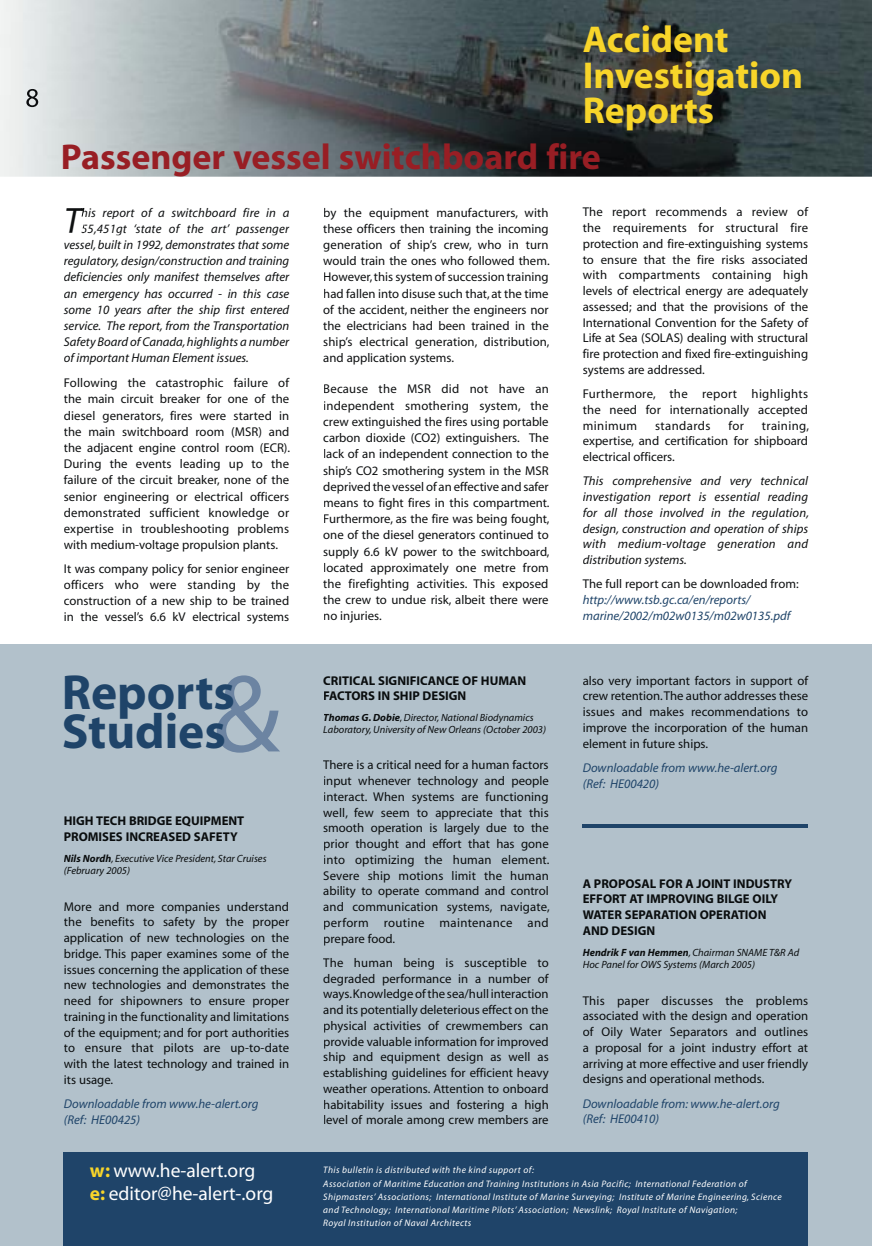
<style>
.page{position:relative;width:872px;height:1246px;background:#fff}
.page>*{position:absolute;margin:0;border:0;box-sizing:border-box;transform-origin:0 0}
.t1{font:111px "Myriad";color:#6c84a2}
.t2{font:700 49.5px/39px "Myriad";color:#1f4469}
.t3{font:700 37.5px/35.5px "Myriad";color:#f8d52a}
.t4{font:italic 36.75px "Myriad";color:#0e1011}
.t5{font:700 36px "Myriad";color:#981e24}
.t6{font:19.5px/23.5px "Myriad";color:#fff}
.t7{font:12.75px/16.2px "Myriad";color:#0e1011;text-align:justify}
.t8{font:12.75px/15.8px "Myriad";color:#0a0d0e;text-align:justify}
.t9{font:italic 12.75px/16.2px "Myriad";color:#0e1011;text-align:justify}
.t10{font:italic 12.75px/15.8px "Myriad";color:#1f4469}
.t11{font:700 12.75px/15.8px "Myriad";color:#0a0d0e}
.t12{font:12.75px "Myriad";letter-spacing:.03em;color:#0e1011}
.t13{font:italic 10.5px/12px "Myriad";color:#0a0d0e}
.t14{font:italic 9.45px/13px "Myriad";letter-spacing:.04em;color:#fff}
.s1{font-weight:700}
.s2{font-weight:700;color:#f8d52a}
</style>
<div class="page">
<div style="left:0;top:644px;width:872px;height:602px;background:#b2c1cb"></div>
<img style="left:0;top:0;width:872px;height:177px">
<img style="left:26px;top:89px;width:12px;height:18px">
<div style="left:64px;top:1152px;width:744px;height:94px;background:#1f4469"></div>
<svg style="left:81px;top:208px;width:3px;height:25px"></svg>
<hr style="left:583px;top:825px;width:225px;height:3px;background:#1f4469">
<h3 class="t3" style="left:583px;top:23px;width:222px">Accident<br>Investigation<br>Reports</h3>
<h3 class="t5" style="left:61px;top:138px;width:541px">Passenger vessel switchboard fire</h3>
<p class="t9" style="left:81px;top:205px;width:210px">his report of a switchboard fire in a</p>
<h3 class="t4" style="left:64px;top:202px;width:19px">T</h3>
<p class="t9" style="left:64px;top:221px;width:227px;text-indent:17px">55,451gt ‘state of the art’ passenger vessel, built in 1992, demonstrates that some regulatory, design/construction and training deficiencies only manifest themselves after an emergency has occurred - in this case some 10 years after the ship first entered service. The report, from the Transportation Safety Board of Canada, highlights a number of important Human Element issues.</p>
<p class="t7" style="left:64px;top:375px;width:228px">Following the catastrophic failure of the main circuit breaker for one of the diesel generators, fires were started in the main switchboard room (MSR) and the adjacent engine control room (ECR).<br>During the events leading up to the failure of the circuit breaker, none of the senior engineering or electrical officers demonstrated sufficient knowledge or expertise in troubleshooting problems with medium-voltage propulsion plants.</p>
<p class="t7" style="left:64px;top:562px;width:227px;line-height:15.8px">It was company policy for senior engineer officers who were standing by the construction of a new ship to be trained in the vessel’s 6.6 kV electrical systems</p>
<h1 class="t1" style="left:213px;top:659px;width:69px">&amp;</h1>
<h2 class="t2" style="left:62px;top:675px;width:175px">Reports<br>Studies</h2>
<p class="t11" style="left:64px;top:813px;width:182px">HIGH TECH BRIDGE EQUIPMENT<br>PROMISES INCREASED SAFETY</p>
<p class="t13" style="left:64px;top:853px;width:204px"><span class="s1">Nils Nordh</span>, Executive Vice President, Star Cruises (February 2005)</p>
<p class="t8" style="left:64px;top:899px;width:227px">More and more companies understand the benefits to safety by the proper application of new technologies on the bridge. This paper examines some of the issues concerning the application of these new technologies and demonstrates the need for shipowners to ensure proper training in the functionality and limitations of the equipment; and for port authorities to ensure that pilots are up-to-date with the latest technology and trained in its usage.</p>
<p class="t10" style="left:64px;top:1096px;width:196px">Downloadable from www.he-alert.org (Ref: HE00425)</p>
<p class="t7" style="left:323px;top:205px;width:228px">by the equipment manufacturers, with these officers then training the incoming generation of ship’s crew, who in turn would train the ones who followed them.<br>However, this system of succession training had fallen into disuse such that, at the time of the accident, neither the engineers nor the electricians had been trained in the ship’s electrical generation, distribution, and application systems.</p>
<p class="t7" style="left:323px;top:382px;width:228px">Because the MSR did not have an independent smothering system, the crew extinguished the fires using portable carbon dioxide (CO2) extinguishers. The lack of an independent connection to the ship’s CO2 smothering system in the MSR deprived the vessel of an effective and safer means to fight fires in this compartment.<br>Furthermore, as the fire was being fought, one of the diesel generators continued to supply 6.6 kV power to the switchboard, located approximately one metre from the firefighting activities. This exposed the crew to undue risk, albeit there were no injuries.</p>
<p class="t7" style="left:583px;top:205px;width:227px;line-height:15.8px">The report recommends a review of the requirements for structural fire protection and fire-extinguishing systems to ensure that the fire risks associated with compartments containing high levels of electrical energy are adequately assessed; and that the provisions of the International Convention for the Safety of Life at Sea (SOLAS) dealing with structural fire protection and fixed fire-extinguishing systems are addressed.</p>
<p class="t7" style="left:583px;top:387px;width:227px;line-height:15.8px">Furthermore, the report highlights the need for internationally accepted minimum</p>
<p class="t12" style="left:655px;top:419px;width:57px">standards</p>
<p class="t7" style="left:728px;top:418px;width:17px">for</p>
<p class="t7" style="left:583px;top:418px;width:228px;line-height:15.8px;text-indent:179px">training, expertise, and certification for shipboard electrical officers.</p>
<p class="t9" style="left:583px;top:474px;width:228px;line-height:15.8px">This comprehensive and very technical investigation report is essential reading for all those involved in the regulation, design, construction and operation of ships with medium-voltage generation and distribution systems.</p>
<p class="t7" style="left:583px;top:577px;width:217px">The full report can be downloaded from:</p>
<p class="t10" style="left:583px;top:593px;width:209px">http://www.tsb.gc.ca/en/reports/ marine/2002/m02w0135/m02w0135.pdf</p>
<p class="t11" style="left:323px;top:673px;width:205px">CRITICAL SIGNIFICANCE OF HUMAN<br>FACTORS IN SHIP DESIGN</p>
<p class="t8" style="left:583px;top:673px;width:227px">also very important factors in support of crew retention. The author addresses these issues and makes recommendations to improve the incorporation of the human element in future ships.</p>
<p class="t10" style="left:583px;top:760px;width:196px">Downloadable from www.he-alert.org (Ref: HE00420)</p>
<p class="t13" style="left:323px;top:712px;width:224px"><span class="s1">Thomas G. Dobie</span>, Director, National Biodynamics<br>Laboratory, University of New Orleans (October 2003)</p>
<p class="t8" style="left:323px;top:758px;width:228px">There is a critical need for a human factors input whenever technology and people interact. When systems are functioning well, few seem to appreciate that this smooth operation is largely due to the prior thought and effort that has gone into optimizing the human element.<br>Severe ship motions limit the human ability to operate command and control and communication systems, navigate, perform routine maintenance and prepare food.</p>
<p class="t8" style="left:323px;top:955px;width:227px">The human being is susceptible to degraded performance in a number of ways.Knowledge of the sea/hull interaction and its potentially deleterious effect on the physical activities of crewmembers can provide valuable information for improved ship and equipment design as well as establishing guidelines for efficient heavy weather operations. Attention to onboard habitability issues and fostering a high level of morale among crew members are</p>
<p class="t11" style="left:583px;top:876px;width:211px">A PROPOSAL FOR A JOINT INDUSTRY<br>EFFORT AT IMPROVING BILGE OILY<br>WATER SEPARATION OPERATION<br>AND DESIGN</p>
<p class="t13" style="left:583px;top:947px;width:218px"><span class="s1">Hendrik F van Hemmen</span>, Chairman SNAME T&amp;R Ad<br>Hoc Panel for OWS Systems (March 2005)</p>
<p class="t8" style="left:583px;top:993px;width:227px">This paper discusses the problems associated with the design and operation of Oily Water Separators and outlines a proposal for a joint industry effort at arriving at more effective and user friendly designs and operational methods.</p>
<p class="t10" style="left:583px;top:1096px;width:199px">Downloadable from: www.he-alert.org (Ref: HE00410)</p>
<h3 class="t6" style="left:90px;top:1159px;width:185px"><span class="s2">w:</span> www.he-alert.org <span class="s2">e:</span> editor@he-alert-.org</h3>
<p class="t14" style="left:323px;top:1164px;width:460px">This bulletin is distributed with the kind support of:<br>Association of Maritime Education and Training Institutions in Asia Pacific; International Federation of Shipmasters’ Associations; International Institute of Marine Surveying; Institute of Marine Engineering, Science and Technology; International Maritime Pilots’ Association; Newslink; Royal Institute of Navigation;<br>Royal Institution of Naval Architects</p>
</div>
